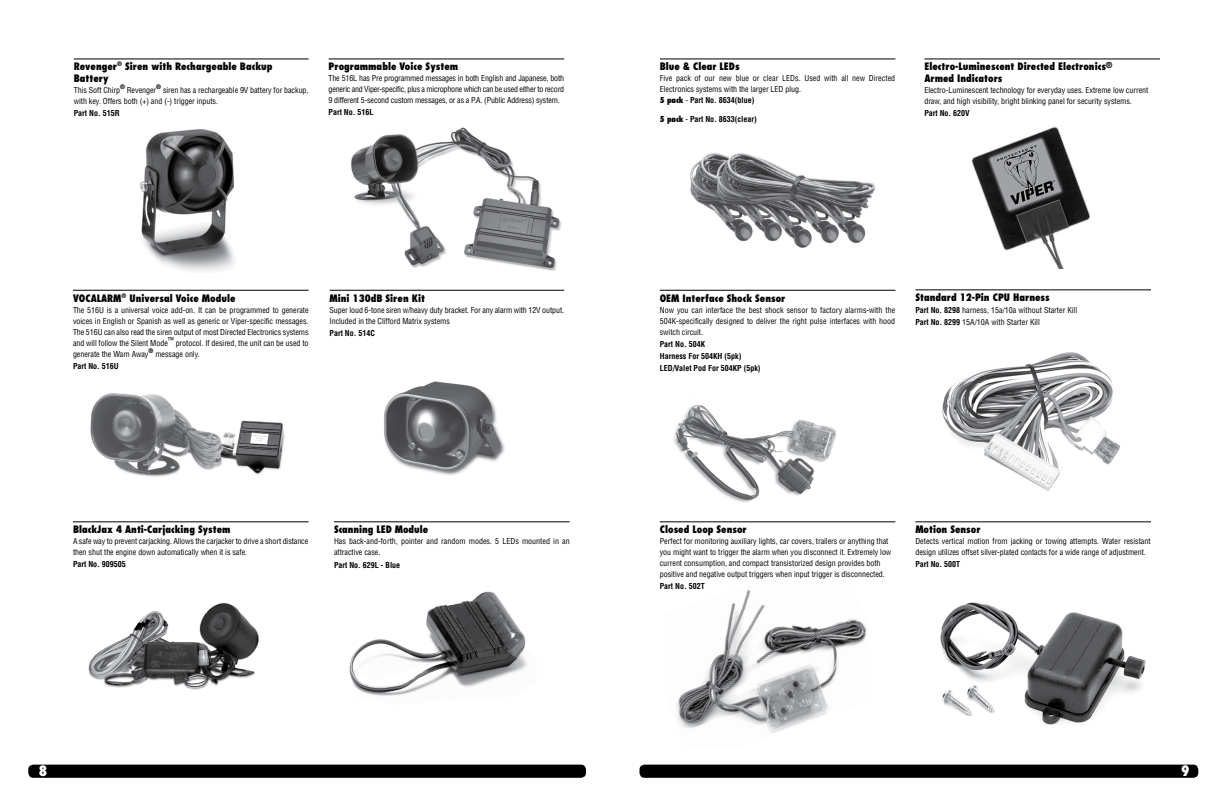
<style>
.page{position:relative;width:1224px;height:792px;background:#fff}
.page>*{position:absolute;margin:0;border:0;box-sizing:border-box;transform-origin:0 0}
.t1{font:800 condensed 14px "Futura";color:#fff}
.t2{font:800 condensed 10px/12px "Futura";color:#000}
.t3{font:condensed 8px/11px "Helvetica";letter-spacing:-.005em;color:#000}
.t4{font:700 condensed 8px/12px "Helvetica";color:#000}
.t5{font:800 condensed 6px "Futura";color:#000}
.s1{font-family:"Futura";font-weight:800}
.s2{font-weight:700}
.s3{font-weight:400}
</style>
<div class="page">
<div style="left:28px;top:765px;width:558px;height:13px;background:#000;border-radius:5px"></div>
<div style="left:640px;top:765px;width:558px;height:13px;background:#000;border-radius:5px"></div>
<img style="left:90px;top:393px;width:195px;height:84px">
<hr style="left:73px;top:290px;width:236px;height:1px;background:#000">
<img style="left:139px;top:129px;width:96px;height:143px">
<img style="left:351px;top:127px;width:211px;height:144px">
<img style="left:349px;top:591px;width:178px;height:105px">
<hr style="left:334px;top:521px;width:236px;height:1px;background:#000">
<hr style="left:74px;top:58px;width:235px;height:1px;background:#000">
<hr style="left:329px;top:58px;width:235px;height:1px;background:#000">
<img style="left:691px;top:153px;width:185px;height:95px">
<hr style="left:660px;top:58px;width:235px;height:1px;background:#000">
<hr style="left:924px;top:58px;width:236px;height:1px;background:#000">
<img style="left:971px;top:126px;width:119px;height:143px">
<img style="left:942px;top:352px;width:179px;height:139px">
<hr style="left:915px;top:289px;width:236px;height:1px;background:#000">
<hr style="left:660px;top:290px;width:235px;height:1px;background:#000">
<img style="left:674px;top:405px;width:162px;height:98px">
<img style="left:940px;top:602px;width:206px;height:123px">
<hr style="left:915px;top:521px;width:236px;height:1px;background:#000">
<img style="left:677px;top:587px;width:190px;height:146px">
<hr style="left:660px;top:521px;width:235px;height:1px;background:#000">
<hr style="left:330px;top:290px;width:234px;height:1px;background:#000">
<img style="left:384px;top:381px;width:121px;height:94px">
<img style="left:88px;top:603px;width:171px;height:87px">
<hr style="left:73px;top:521px;width:236px;height:1px;background:#000">
<p class="t2" style="left:74px;top:60px;width:200px">Revenger<sup>®</sup> Siren with Rechargeable Backup<br>Battery</p>
<p class="t3" style="left:74px;top:85px;width:48px">This Soft Chirp</p>
<p class="t5" style="left:156px;top:83px;width:6px">®</p>
<p class="t3" style="left:74px;top:85px;width:236px;text-indent:89px">siren has a rechargeable 9V battery for backup, with key. Offers both (+) and (-) trigger inputs.</p>
<p class="t4" style="left:74px;top:107px;width:47px">Part No. 515R</p>
<p class="t5" style="left:120px;top:83px;width:6px">®</p>
<p class="t3" style="left:127px;top:85px;width:31px">Revenger</p>
<p class="t2" style="left:329px;top:60px;width:131px">Programmable Voice System</p>
<p class="t3" style="left:329px;top:73px;width:237px;text-align:justify">The 516L has Pre programmed messages in both English and Japanese, both generic and Viper-specific, plus a microphone which can be used either to record 9 different 5-second custom messages, or as a P.A. (Public Address) system.</p>
<p class="t4" style="left:329px;top:106px;width:46px">Part No. 516L</p>
<p class="t2" style="left:73px;top:292px;width:13px">Vocalarm</p>
<p class="t2" style="left:121px;top:292px;width:116px"><sup>®</sup> Universal Voice Module</p>
<p class="t3" style="left:73px;top:304px;width:237px;text-align:justify">The 516U is a universal voice add-on. It can be programmed to generate voices in English or Spanish as well as generic or Viper-specific messages.<br>The 516U can also read the siren output of most Directed Electronics systems and will follow the Silent Mode™ protocol. If desired, the unit can be used to generate the Warn Away</p>
<p class="t5" style="left:148px;top:346px;width:6px">®</p>
<p class="t3" style="left:155px;top:348px;width:46px">message only.</p>
<p class="t4" style="left:73px;top:360px;width:47px">Part No. 516U</p>
<p class="t2" style="left:330px;top:292px;width:97px">Mini 130dB Siren Kit</p>
<p class="t3" style="left:330px;top:304px;width:236px">Super loud 6-tone siren w/heavy duty bracket. For any alarm with 12V output.<br>Included in the Clifford Matrix systems</p>
<p class="t4" style="left:330px;top:327px;width:47px">Part No. 514C</p>
<p class="t2" style="left:73px;top:523px;width:159px">BlackJax 4 Anti-Carjacking System</p>
<p class="t3" style="left:73px;top:536px;width:237px">A safe way to prevent carjacking. Allows the carjacker to drive a short distance then shut the engine down automatically when it is safe.</p>
<p class="t4" style="left:73px;top:558px;width:54px">Part No. 909505</p>
<p class="t2" style="left:334px;top:523px;width:96px">Scanning LED Module</p>
<p class="t3" style="left:334px;top:536px;width:237px">Has back-and-forth, pointer and random modes. 5 LEDs mounted in an attractive case.</p>
<p class="t4" style="left:334px;top:559px;width:68px">Part No. 629L - Blue</p>
<p class="t2" style="left:660px;top:60px;width:81px">Blue &amp; Clear LEDs</p>
<p class="t3" style="left:660px;top:73px;width:237px">Five pack of our new blue or clear LEDs. Used with all new Directed<br>Electronics systems with the larger LED plug.<br><span class="s1">5 pack</span> - <span class="s2">Part No. 8634(blue)</span></p>
<p class="t4" style="left:660px;top:113px;width:98px"><span class="s1">5 pack</span> <span class="s3">-</span> Part No. 8633(clear)</p>
<p class="t2" style="left:924px;top:60px;width:190px">Electro-Luminescent Directed Electronics<sup>®<br></sup>Armed Indicators</p>
<p class="t3" style="left:924px;top:85px;width:226px">Electro-Luminescent technology for everyday uses. Extreme low current draw, and high visibility, bright blinking panel for security systems.</p>
<p class="t4" style="left:924px;top:107px;width:47px">Part No. 620V</p>
<p class="t2" style="left:660px;top:292px;width:127px">OEM Interface Shock Sensor</p>
<p class="t3" style="left:660px;top:304px;width:237px;text-align:justify">Now you can interface the best shock sensor to factory alarms-with the 504K-specifically designed to deliver the right pulse interfaces with hood switch circuit.</p>
<p class="t4" style="left:660px;top:338px;width:102px">Part No. 504K<br>Harness For 504KH (5pk)<br>LED/Valet Pod For 504KP (5pk)</p>
<p class="t2" style="left:915px;top:291px;width:136px">Standard 12-Pin CPU Harness</p>
<p class="t3" style="left:915px;top:304px;width:163px;line-height:12px"><span class="s2">Part No. 8298</span> harness, 15a/10a without Starter Kill<br><span class="s2">Part No. 8299</span> 15A/10A with Starter Kill</p>
<p class="t2" style="left:660px;top:523px;width:89px">Closed Loop Sensor</p>
<p class="t3" style="left:660px;top:536px;width:233px">Perfect for monitoring auxiliary lights, car covers, trailers or anything that you might want to trigger the alarm when you disconnect it. Extremely low current consumption, and compact transistorized design provides both positive and negative output triggers when input trigger is disconnected.</p>
<p class="t4" style="left:660px;top:580px;width:46px">Part No. 502T</p>
<p class="t2" style="left:915px;top:523px;width:67px">Motion Sensor</p>
<p class="t3" style="left:915px;top:536px;width:237px">Detects vertical motion from jacking or towing attempts. Water resistant design utilizes offset silver-plated contacts for a wide range of adjustment.</p>
<p class="t4" style="left:915px;top:558px;width:46px">Part No. 500T</p>
<h1 class="t1" style="left:39px;top:762px;width:10px">8</h1>
<h1 class="t1" style="left:1181px;top:762px;width:10px">9</h1>
</div>
